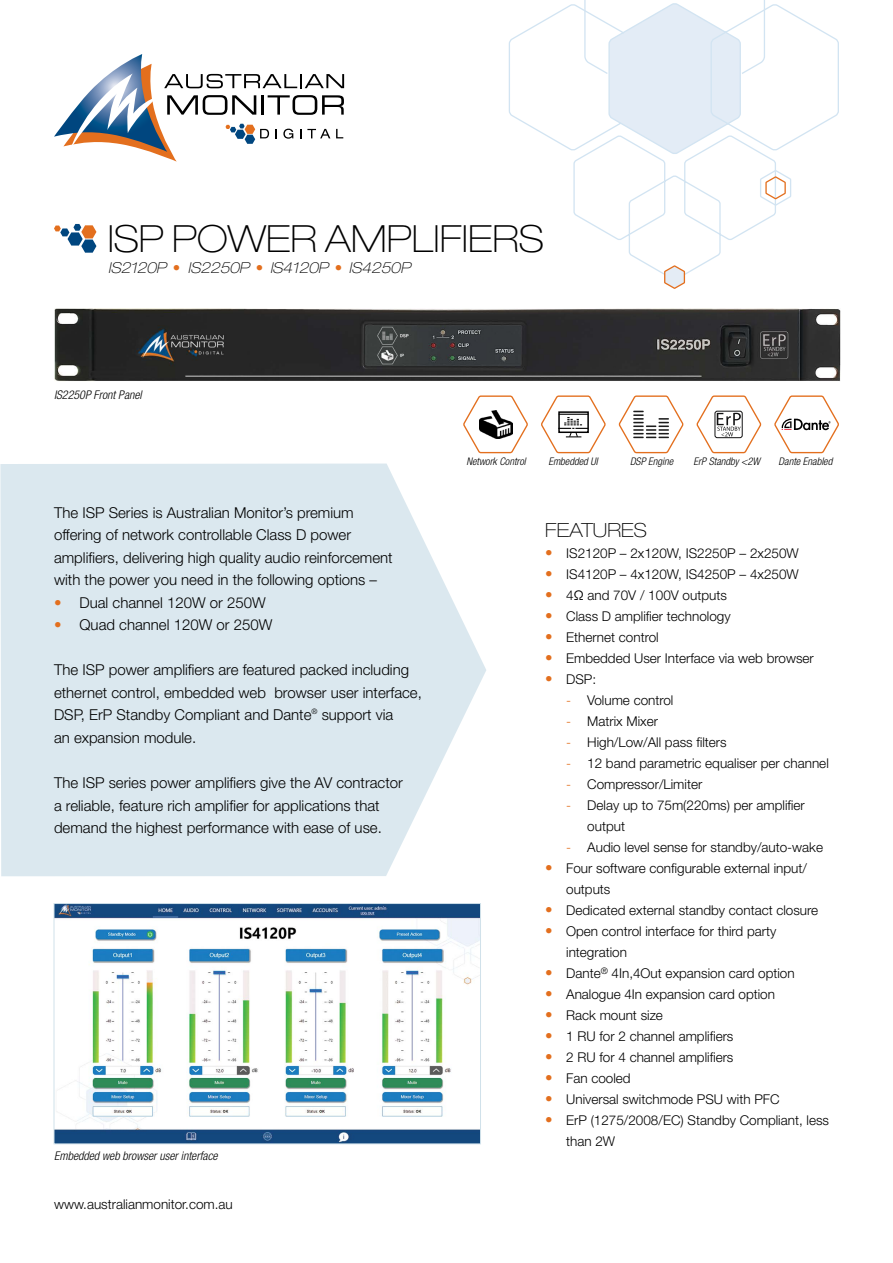
<style>
.page{position:relative;width:893px;height:1263px;background:#fff}
.page>*{position:absolute;margin:0;border:0;box-sizing:border-box;transform-origin:0 0}
.t1{font:100 expanded 37.5px "Helvetica Neue LT Pro";color:#000}
.t2{font:100 expanded 19.5px "Helvetica Neue LT Pro";color:#000}
.t3{font:300 15px/22.5px "Helvetica Neue LT Pro";color:#000}
.t4{font:italic 100 expanded 15px "Helvetica Neue LT Pro";color:#000}
.t5{font:300 13.5px/21px "Helvetica Neue LT Pro";color:#000}
.t6{font:italic 300 condensed 12px "Helvetica Neue LT Pro";color:#000}
.t7{font:italic 300 condensed 10.5px "Helvetica Neue LT Pro";color:#000}
.s1{font-weight:300;font-style:normal;font-stretch:normal;color:#e36f1e}
.s2{color:#e36f1e}
.s3{font-size:15px;color:#e36f1e}
</style>
<div class="page">
<svg style="left:508px;top:2px;width:331px;height:272px"></svg>
<svg style="left:759px;top:169px;width:33px;height:38px"></svg>
<svg style="left:663px;top:264px;width:23px;height:25px"></svg>
<svg style="left:0;top:463px;width:486px;height:413px;background:#deeaf0"></svg>
<svg style="left:54px;top:224px;width:42px;height:29px"></svg>
<svg style="left:54px;top:54px;width:290px;height:108px"></svg>
<svg style="left:463px;top:395px;width:65px;height:59px"></svg>
<svg style="left:541px;top:395px;width:65px;height:59px"></svg>
<svg style="left:618px;top:395px;width:66px;height:59px"></svg>
<svg style="left:696px;top:395px;width:66px;height:59px"></svg>
<svg style="left:774px;top:395px;width:65px;height:59px"></svg>
<img style="left:54px;top:308px;width:787px;height:73px">
<img style="left:56px;top:905px;width:423px;height:237px">
<div style="left:54px;top:903px;width:427px;height:241px;border:1px solid #d0e1ea"></div>
<h1 class="t1" style="left:108px;top:216px;width:438px">ISP POWER AMPLIFIERS</h1>
<p class="t4" style="left:108px;top:259px;width:304px">IS2120P <span class="s1">•</span> IS2250P <span class="s1">•</span> IS4120P <span class="s1">•</span> IS4250P</p>
<p class="t6" style="left:54px;top:388px;width:89px">IS2250P Front Panel</p>
<p class="t3" style="left:54px;top:501px;width:340px">The ISP Series is Australian Monitor’s premium offering of network controllable Class D power amplifiers, delivering high quality audio reinforcement with the power you need in the following options –</p>
<p class="t3" style="left:54px;top:591px;width:213px"><span class="s2">•</span> Dual channel 120W or 250W</p>
<p class="t3" style="left:54px;top:613px;width:220px"><span class="s2">•</span> Quad channel 120W or 250W</p>
<p class="t3" style="left:54px;top:658px;width:369px">The ISP power amplifiers are featured packed including ethernet control, embedded web browser user interface, DSP, ErP Standby Compliant and Dante<sup>®</sup> support via<br>an expansion module.</p>
<p class="t3" style="left:54px;top:771px;width:350px">The ISP series power amplifiers give the AV contractor a reliable, feature rich amplifier for applications that demand the highest performance with ease of use.</p>
<p class="t6" style="left:54px;top:1149px;width:165px">Embedded web browser user interface</p>
<p class="t5" style="left:54px;top:1193px;width:180px">www.australianmonitor.com.au</p>
<p class="t7" style="left:466px;top:455px;width:61px">Network Control</p>
<p class="t7" style="left:548px;top:455px;width:51px">Embedded UI</p>
<p class="t7" style="left:630px;top:455px;width:45px">DSP Engine</p>
<p class="t7" style="left:694px;top:455px;width:68px">ErP Standby &lt;2W</p>
<p class="t7" style="left:779px;top:455px;width:55px">Dante Enabled</p>
<h2 class="t2" style="left:545px;top:519px;width:103px">FEATURES</h2>
<p class="t5" style="left:545px;top:543px;width:255px"><span class="s3">•</span> IS2120P – 2x120W, IS2250P – 2x250W</p>
<p class="t5" style="left:545px;top:564px;width:255px"><span class="s3">•</span> IS4120P – 4x120W, IS4250P – 4x250W</p>
<p class="t5" style="left:545px;top:585px;width:183px"><span class="s3">•</span> 4Ω and 70V / 100V outputs</p>
<p class="t5" style="left:545px;top:606px;width:187px"><span class="s3">•</span> Class D amplifier technology</p>
<p class="t5" style="left:545px;top:627px;width:115px"><span class="s3">•</span> Ethernet control</p>
<p class="t5" style="left:545px;top:648px;width:270px"><span class="s3">•</span> Embedded User Interface via web browser</p>
<p class="t5" style="left:545px;top:669px;width:53px"><span class="s3">•</span> DSP:</p>
<p class="t5" style="left:566px;top:690px;width:109px"><span class="s2">-</span> Volume control</p>
<p class="t5" style="left:566px;top:711px;width:93px"><span class="s2">-</span> Matrix Mixer</p>
<p class="t5" style="left:566px;top:732px;width:162px"><span class="s2">-</span> High/Low/All pass filters</p>
<p class="t5" style="left:566px;top:753px;width:264px"><span class="s2">-</span> 12 band parametric equaliser per channel</p>
<p class="t5" style="left:566px;top:774px;width:138px"><span class="s2">-</span> Compressor/Limiter</p>
<p class="t5" style="left:587px;top:795px;width:219px;text-indent:-21px"><span class="s2">-</span> Delay up to 75m(220ms) per amplifier output</p>
<p class="t5" style="left:566px;top:837px;width:258px"><span class="s2">-</span> Audio level sense for standby/auto-wake</p>
<p class="t5" style="left:566px;top:858px;width:242px;text-indent:-21px"><span class="s3">•</span> Four software configurable external input/ outputs</p>
<p class="t5" style="left:545px;top:900px;width:275px"><span class="s3">•</span> Dedicated external standby contact closure</p>
<p class="t5" style="left:566px;top:921px;width:212px;text-indent:-21px"><span class="s3">•</span> Open control interface for third party integration</p>
<p class="t5" style="left:545px;top:963px;width:251px"><span class="s3">•</span> Dante<sup>®</sup> 4In,4Out expansion card option</p>
<p class="t5" style="left:545px;top:984px;width:231px"><span class="s3">•</span> Analogue 4In expansion card option</p>
<p class="t5" style="left:545px;top:1005px;width:119px"><span class="s3">•</span> Rack mount size</p>
<p class="t5" style="left:545px;top:1026px;width:190px"><span class="s3">•</span> 1 RU for 2 channel amplifiers</p>
<p class="t5" style="left:545px;top:1047px;width:190px"><span class="s3">•</span> 2 RU for 4 channel amplifiers</p>
<p class="t5" style="left:545px;top:1068px;width:87px"><span class="s3">•</span> Fan cooled</p>
<p class="t5" style="left:545px;top:1089px;width:236px"><span class="s3">•</span> Universal switchmode PSU with PFC</p>
<p class="t5" style="left:566px;top:1110px;width:264px;text-indent:-21px"><span class="s3">•</span> ErP (1275/2008/EC) Standby Compliant, less than 2W</p>
</div>
